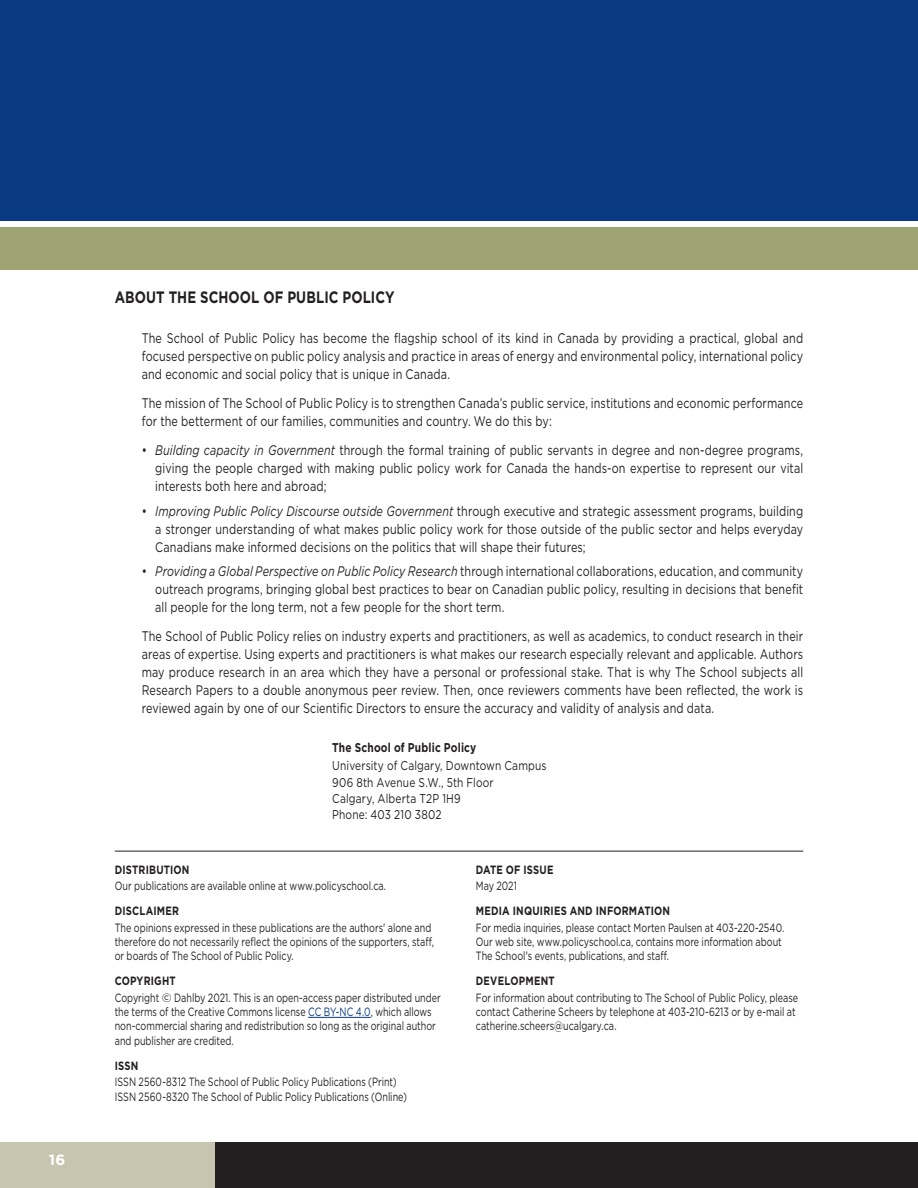
<style>
.page{position:relative;width:918px;height:1188px;background:#fff}
.page>*{position:absolute;margin:0;border:0;box-sizing:border-box;transform-origin:0 0}
.t1{font:700 16.5px "Gotham";letter-spacing:.005em;color:#231f20;scale:.8 1}
.t2{font:700 15px "Gotham";color:#fff}
.t3{font:13.8px/18px "Gotham";letter-spacing:.01em;color:#231f20;text-align:justify;scale:.78 1}
.t4{font:12.75px/16.4px "Gotham";letter-spacing:.015em;color:#231f20;scale:.8 1}
.t5{font:700 12.75px "Gotham";letter-spacing:.015em;color:#231f20;scale:.8 1}
.t6{font:12px/14.2px "Gotham";color:#231f20;scale:.75 1}
.t7{font:700 12px "Gotham";letter-spacing:.025em;color:#231f20;scale:.8 1}
.s1{font-style:italic}
.s2{color:#083981}
</style>
<div class="page">
<div style="left:0;top:1143px;width:215px;height:45px;background:#c7c5af"></div>
<div style="left:215px;top:1143px;width:703px;height:45px;background:#231f20"></div>
<div style="left:0;top:228px;width:918px;height:42px;background:#9ea374"></div>
<div style="left:0;top:0;width:918px;height:220px;background:#083981"></div>
<hr style="left:115px;top:851px;width:688px;height:1px;background:#231f20">
<hr style="left:308px;top:1017px;width:63px;height:1px;background:#083981">
<p class="t2" style="left:49px;top:1150px;width:18px">16</p>
<p class="t1" style="left:115px;top:286px;width:351px">ABOUT THE SCHOOL OF PUBLIC POLICY</p>
<p class="t3" style="left:142px;top:329px;width:850px">The School of Public Policy has become the flagship school of its kind in Canada by providing a practical, global and focused perspective on public policy analysis and practice in areas of energy and environmental policy, international policy and economic and social policy that is unique in Canada.</p>
<p class="t3" style="left:142px;top:394px;width:850px">The mission of The School of Public Policy is to strengthen Canada’s public service, institutions and economic performance for the betterment of our families, communities and country. We do this by:</p>
<p class="t3" style="left:155px;top:441px;width:832px;text-indent:-14px">• <span class="s1">Building capacity in Government</span> through the formal training of public servants in degree and non-degree programs, giving the people charged with making public policy work for Canada the hands-on expertise to represent our vital interests both here and abroad;</p>
<p class="t3" style="left:155px;top:501px;width:832px;text-indent:-14px">• <span class="s1">Improving Public Policy Discourse outside Government</span> through executive and strategic assessment programs, building a stronger understanding of what makes public policy work for those outside of the public sector and helps everyday Canadians make informed decisions on the politics that will shape their futures;</p>
<p class="t3" style="left:155px;top:562px;width:832px;text-indent:-14px">• <span class="s1">Providing a Global Perspective on Public Policy Research</span> through international collaborations, education, and community outreach programs, bringing global best practices to bear on Canadian public policy, resulting in decisions that benefit all people for the long term, not a few people for the short term.</p>
<p class="t3" style="left:142px;top:627px;width:850px">The School of Public Policy relies on industry experts and practitioners, as well as academics, to conduct research in their areas of expertise. Using experts and practitioners is what makes our research especially relevant and applicable. Authors may produce research in an area which they have a personal or professional stake. That is why The School subjects all Research Papers to a double anonymous peer review. Then, once reviewers comments have been reflected, the work is reviewed again by one of our Scientific Directors to ensure the accuracy and validity of analysis and data.</p>
<p class="t5" style="left:332px;top:739px;width:182px">The School of Public Policy</p>
<p class="t4" style="left:332px;top:757px;width:270px">University of Calgary, Downtown Campus<br>906 8th Avenue S.W., 5th Floor<br>Calgary, Alberta T2P 1H9<br>Phone: 403 210 3802</p>
<p class="t7" style="left:115px;top:862px;width:95px">DISTRIBUTION</p>
<p class="t6" style="left:115px;top:879px;width:363px">Our publications are available online at www.policyschool.ca.</p>
<p class="t7" style="left:115px;top:903px;width:82px">DISCLAIMER</p>
<p class="t6" style="left:115px;top:920px;width:427px">The opinions expressed in these publications are the authors' alone and therefore do not necessarily reflect the opinions of the supporters, staff, or boards of The School of Public Policy.</p>
<p class="t7" style="left:115px;top:973px;width:78px">COPYRIGHT</p>
<p class="t6" style="left:115px;top:990px;width:436px">Copyright © Dahlby 2021. This is an open-access paper distributed under the terms of the Creative Commons license <span class="s2">CC BY-NC 4.0</span>, which allows non-commercial sharing and redistribution so long as the original author and publisher are credited.</p>
<p class="t7" style="left:115px;top:1058px;width:31px">ISSN</p>
<p class="t6" style="left:115px;top:1075px;width:391px">ISSN 2560-8312 The School of Public Policy Publications (Print)<br>ISSN 2560-8320 The School of Public Policy Publications (Online)</p>
<p class="t7" style="left:476px;top:862px;width:99px">DATE OF ISSUE</p>
<p class="t6" style="left:476px;top:879px;width:56px">May 2021</p>
<p class="t7" style="left:476px;top:903px;width:244px">MEDIA INQUIRIES AND INFORMATION</p>
<p class="t6" style="left:476px;top:920px;width:413px">For media inquiries, please contact Morten Paulsen at 403-220-2540.<br>Our web site, www.policyschool.ca, contains more information about<br>The School's events, publications, and staff.</p>
<p class="t7" style="left:476px;top:973px;width:100px">DEVELOPMENT</p>
<p class="t6" style="left:476px;top:990px;width:431px">For information about contributing to The School of Public Policy, please contact Catherine Scheers by telephone at 403-210-6213 or by e-mail at catherine.scheers@ucalgary.ca.</p>
</div>
